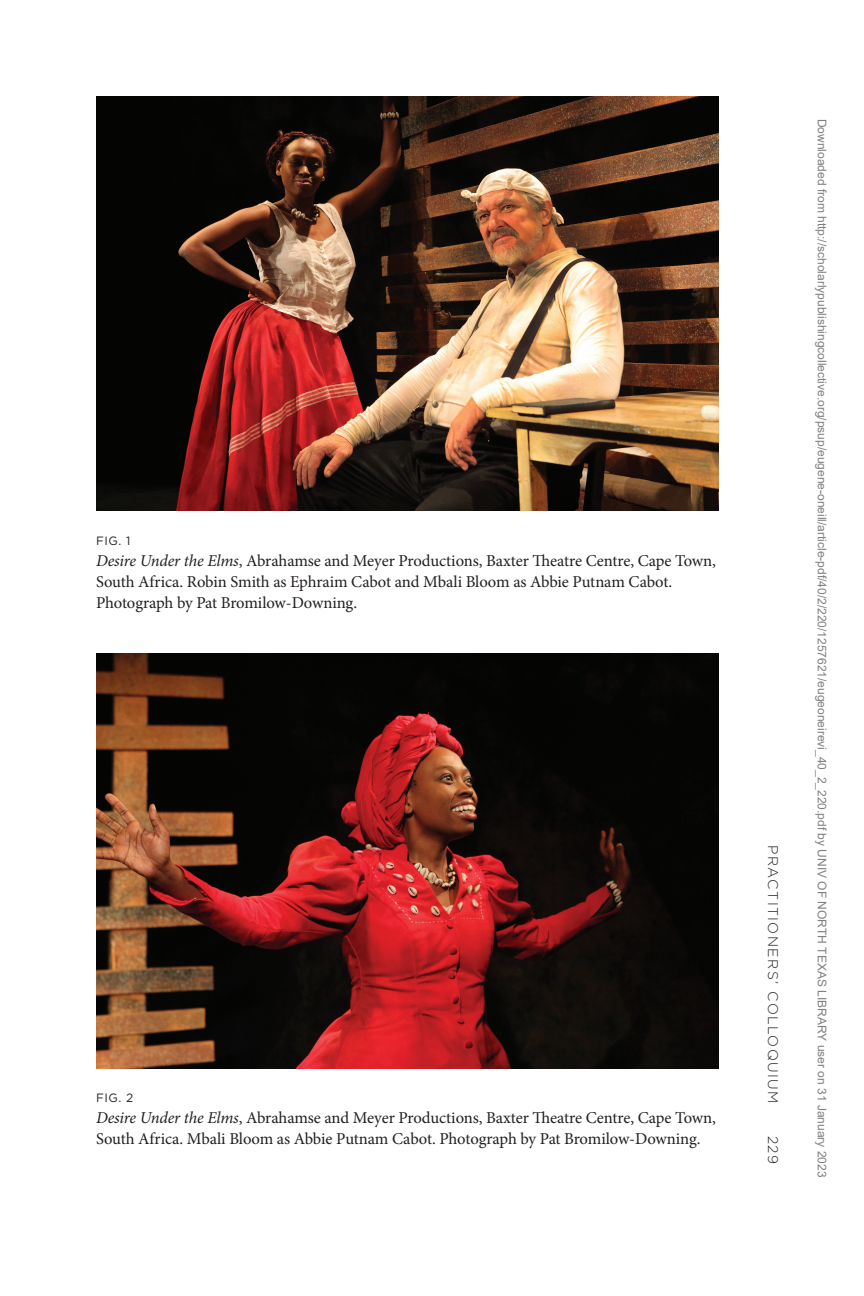
<style>
.page{position:relative;width:864px;height:1296px;background:#fff}
.page>*{position:absolute;margin:0;border:0;box-sizing:border-box;transform-origin:0 0}
.t1{font:16.6px/21px "Minion Pro";letter-spacing:-.01em;color:#231f20}
.t2{font:300 14px "Gotham";letter-spacing:.1em;color:#231f20}
.t3{font:12px "Arial";color:#808080}
.t4{font:12px "Gotham";letter-spacing:.05em;color:#231f20}
.s1{font-style:italic}
</style>
<div class="page">
<img style="left:96px;top:96px;width:622px;height:415px">
<img style="left:96px;top:653px;width:622px;height:415px">
<p class="t4" style="left:96px;top:534px;width:36px">FIG. 1</p>
<p class="t1" style="left:96px;top:550px;width:621px"><span class="s1">Desire Under the Elms</span>, Abrahamse and Meyer Productions, Baxter Theatre Centre, Cape Town,<br>South Africa. Robin Smith as Ephraim Cabot and Mbali Bloom as Abbie Putnam Cabot.<br>Photograph by Pat Bromilow-Downing.</p>
<p class="t4" style="left:96px;top:1091px;width:39px">FIG. 2</p>
<p class="t1" style="left:96px;top:1107px;width:621px"><span class="s1">Desire Under the Elms</span>, Abrahamse and Meyer Productions, Baxter Theatre Centre, Cape Town,<br>South Africa. Mbali Bloom as Abbie Putnam Cabot. Photograph by Pat Bromilow-Downing.</p>
<p class="t2" style="left:781px;top:845px;width:260px;rotate:90deg">PRACTITIONERS’ COLLOQUIUM</p>
<p class="t2" style="left:781px;top:1136px;width:30px;rotate:90deg">229</p>
<p class="t3" style="left:827px;top:119px;width:1060px;rotate:90deg">Downloaded from http://scholarlypublishingcollective.org/psup/eugene-oneill/article-pdf/40/2/220/1257621/eugeoneirevi_40_2_220.pdf by UNIV OF NORTH TEXAS LIBRARY user on 31 January 2023</p>
</div>
